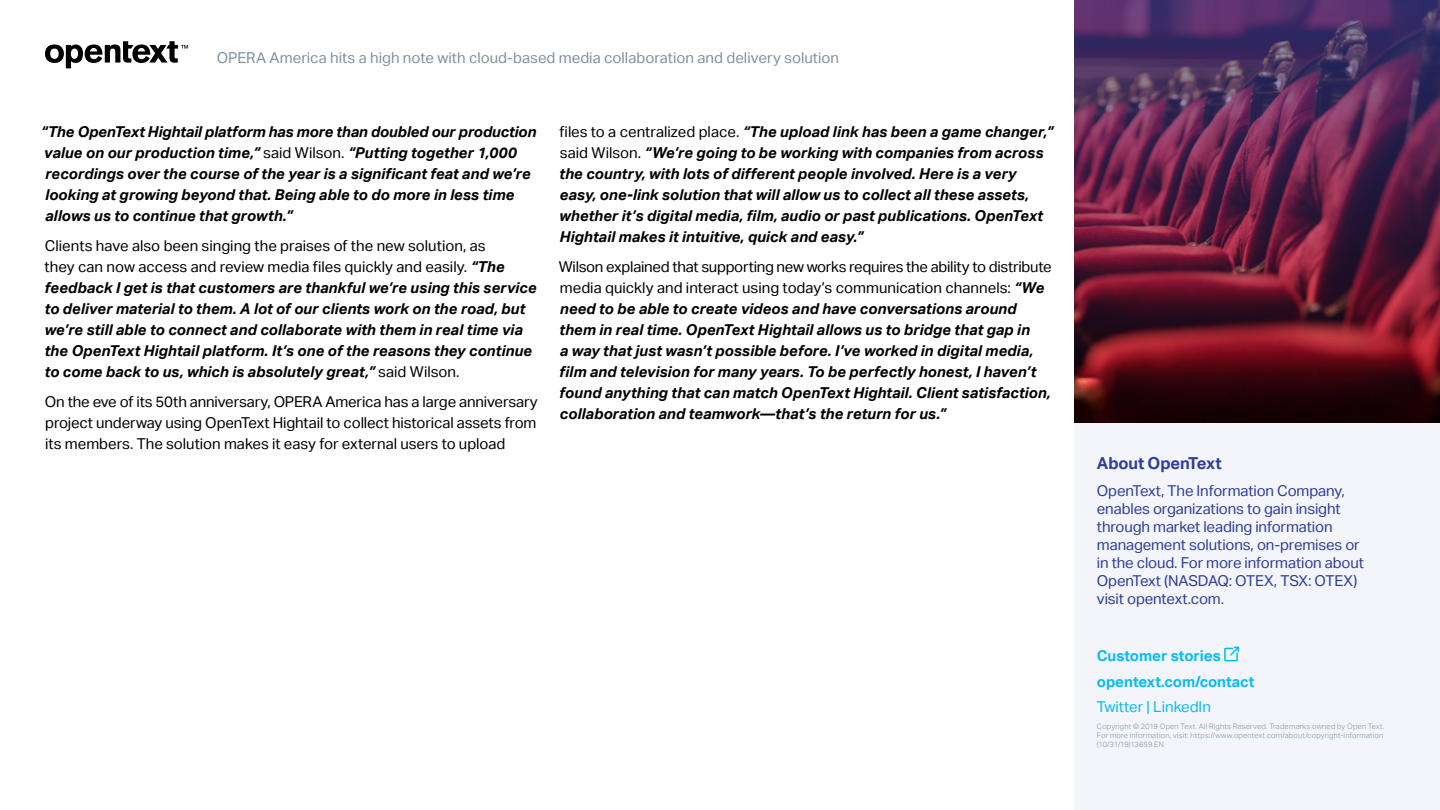
<style>
.page{position:relative;width:1440px;height:810px;background:#fff}
.page>*{position:absolute;margin:0;border:0;box-sizing:border-box;transform-origin:0 0}
.t1{font:700 16.5px "Aktiv Grotesk";letter-spacing:-.01em;color:#2e3d98}
.t2{font:italic 700 15px/21px "Aktiv Grotesk";color:#000}
.t3{font:15px/18px "Aktiv Grotesk";letter-spacing:-.01em;color:#2e3d98}
.t4{font:15px/21px "Aktiv Grotesk";color:#000;text-align:justify}
.t5{font:15px "Aktiv Grotesk";color:#7e929f}
.t6{font:700 15px/25.5px "Aktiv Grotesk";color:#09bcef}
.t7{font:15px "Aktiv Grotesk";color:#09bcef}
.t8{font:300 7.5px/9px "Aktiv Grotesk";letter-spacing:.025em;color:#7e929f}
.s1{font-weight:400;font-style:normal}
</style>
<div class="page">
<svg style="left:45px;top:41px;width:143px;height:27px"></svg>
<div style="left:1074px;top:405px;width:366px;height:405px;background:#f3f5fb"></div>
<svg style="left:1224px;top:646px;width:16px;height:16px"></svg>
<img style="left:1074px;top:0;width:366px;height:423px">
<p class="t5" style="left:217px;top:49px;width:624px">OPERA America hits a high note with cloud-based media collaboration and delivery solution</p>
<p class="t2" style="left:41px;top:122px;width:497px">“The OpenText Hightail platform has more than doubled our production value on our production time,” <span class="s1">said Wilson.</span> “Putting together 1,000 recordings over the course of the year is a significant feat and we’re looking at growing beyond that. Being able to do more in less time allows us to continue that growth.”</p>
<p class="t2" style="left:44px;top:236px;width:494px"><span class="s1">Clients have also been singing the praises of the new solution, as<br>they can now access and review media files quickly and easily.</span> “The feedback I get is that customers are thankful we’re using this service to deliver material to them. A lot of our clients work on the road, but we’re still able to connect and collaborate with them in real time via the OpenText Hightail platform. It’s one of the reasons they continue to come back to us, which is absolutely great,” <span class="s1">said Wilson.</span></p>
<p class="t4" style="left:45px;top:392px;width:494px">On the eve of its 50th anniversary, OPERA America has a large anniversary project underway using OpenText Hightail to collect historical assets from its members. The solution makes it easy for external users to upload</p>
<p class="t2" style="left:559px;top:122px;width:496px"><span class="s1">files to a centralized place.</span> “The upload link has been a game changer,” <span class="s1">said Wilson.</span> “We’re going to be working with companies from across the country, with lots of different people involved. Here is a very easy, one-link solution that will allow us to collect all these assets, whether it’s digital media, film, audio or past publications. OpenText Hightail makes it intuitive, quick and easy.”</p>
<p class="t2" style="left:559px;top:257px;width:494px"><span class="s1">Wilson explained that supporting new works requires the ability to distribute media quickly and interact using today’s communication channels:</span> “We need to be able to create videos and have conversations around them in real time. OpenText Hightail allows us to bridge that gap in<br>a way that just wasn’t possible before. I’ve worked in digital media, film and television for many years. To be perfectly honest, I haven’t found anything that can match OpenText Hightail. Client satisfaction, collaboration and teamwork—that’s the return for us.”</p>
<p class="t1" style="left:1097px;top:453px;width:126px">About OpenText</p>
<p class="t3" style="left:1097px;top:482px;width:269px">OpenText, The Information Company, enables organizations to gain insight through market leading information management solutions, on-premises or in the cloud. For more information about OpenText (NASDAQ: OTEX, TSX: OTEX) visit opentext.com.</p>
<p class="t6" style="left:1097px;top:644px;width:159px">Customer stories opentext.com/contact</p>
<p class="t7" style="left:1097px;top:698px;width:116px">Twitter | LinkedIn</p>
<p class="t8" style="left:1097px;top:722px;width:289px">Copyright © 2019 Open Text. All Rights Reserved. Trademarks owned by Open Text.<br>For more information, visit: https://www.opentext.com/about/copyright-information (10/31/19)13659.EN</p>
</div>
